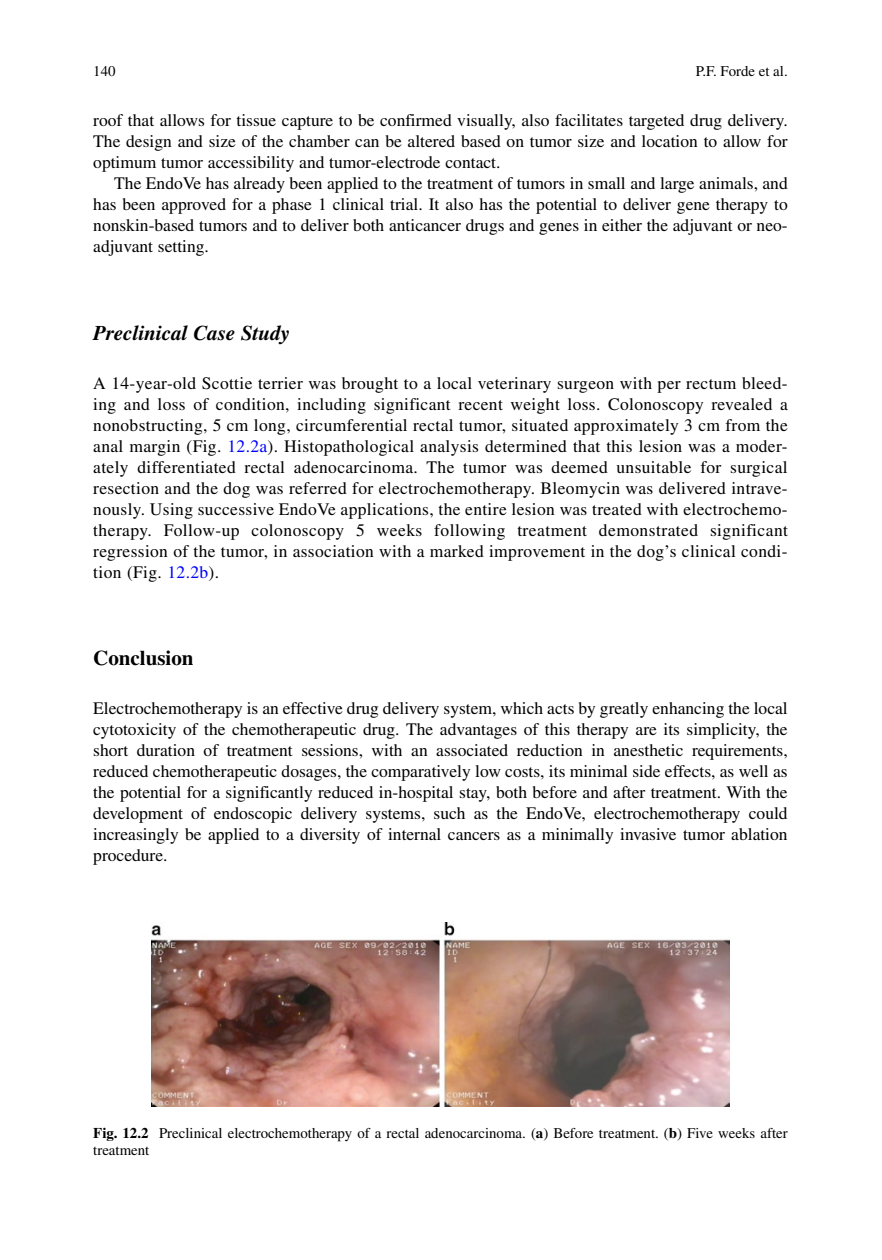
<style>
.page{position:relative;width:882px;height:1260px;background:#fff}
.page>*{position:absolute;margin:0;border:0;box-sizing:border-box;transform-origin:0 0}
.t1{font:italic 700 21px "Times";color:#000}
.t2{font:700 21px "Times";color:#000}
.t3{font:17.5px/21px "Times";color:#000;text-align:justify}
.t4{font:14.88px/17.5px "Times";color:#000}
.s1{color:#0000fa}
.s2{font-weight:700}
</style>
<div class="page">
<img style="left:152px;top:922px;width:577px;height:184px">
<p class="t4" style="left:93px;top:62px;width:24px">140</p>
<p class="t4" style="left:696px;top:62px;width:93px">P.F. Forde et al.</p>
<p class="t3" style="left:93px;top:110px;width:696px">roof that allows for tissue capture to be confirmed visually, also facilitates targeted drug delivery.<br>The design and size of the chamber can be altered based on tumor size and location to allow for optimum tumor accessibility and tumor-electrode contact.</p>
<p class="t3" style="left:93px;top:173px;width:696px;text-indent:21px">The EndoVe has already been applied to the treatment of tumors in small and large animals, and has been approved for a phase 1 clinical trial. It also has the potential to deliver gene therapy to nonskin-based tumors and to deliver both anticancer drugs and genes in either the adjuvant or neo&shy;adjuvant setting.</p>
<p class="t1" style="left:93px;top:320px;width:199px">Preclinical Case Study</p>
<p class="t3" style="left:93px;top:372px;width:696px">A 14-year-old Scottie terrier was brought to a local veterinary surgeon with per rectum bleed&shy;ing and loss of condition, including significant recent weight loss. Colonoscopy revealed a nonobstructing, 5 cm long, circumferential rectal tumor, situated approximately 3 cm from the anal margin (Fig. <span class="s1">12.2a</span>). Histopathological analysis determined that this lesion was a moder&shy;ately differentiated rectal adenocarcinoma. The tumor was deemed unsuitable for surgical resection and the dog was referred for electrochemotherapy. Bleomycin was delivered intrave&shy;nously. Using successive EndoVe applications, the entire lesion was treated with electrochemo&shy;therapy. Follow-up colonoscopy 5 weeks following treatment demonstrated significant regression of the tumor, in association with a marked improvement in the dog’s clinical condi&shy;tion (Fig. <span class="s1">12.2b</span>).</p>
<p class="t2" style="left:93px;top:646px;width:102px">Conclusion</p>
<p class="t3" style="left:93px;top:698px;width:696px">Electrochemotherapy is an effective drug delivery system, which acts by greatly enhancing the local cytotoxicity of the chemotherapeutic drug. The advantages of this therapy are its simplicity, the short duration of treatment sessions, with an associated reduction in anesthetic requirements, reduced chemotherapeutic dosages, the comparatively low costs, its minimal side effects, as well as the potential for a significantly reduced in-hospital stay, both before and after treatment. With the development of endoscopic delivery systems, such as the EndoVe, electrochemotherapy could increasingly be applied to a diversity of internal cancers as a minimally invasive tumor ablation procedure.</p>
<p class="t4" style="left:93px;top:1124px;width:696px"><span class="s2">Fig. 12.2</span> Preclinical electrochemotherapy of a rectal adenocarcinoma. (<span class="s2">a</span>) Before treatment. (<span class="s2">b</span>) Five weeks after treatment</p>
</div>
